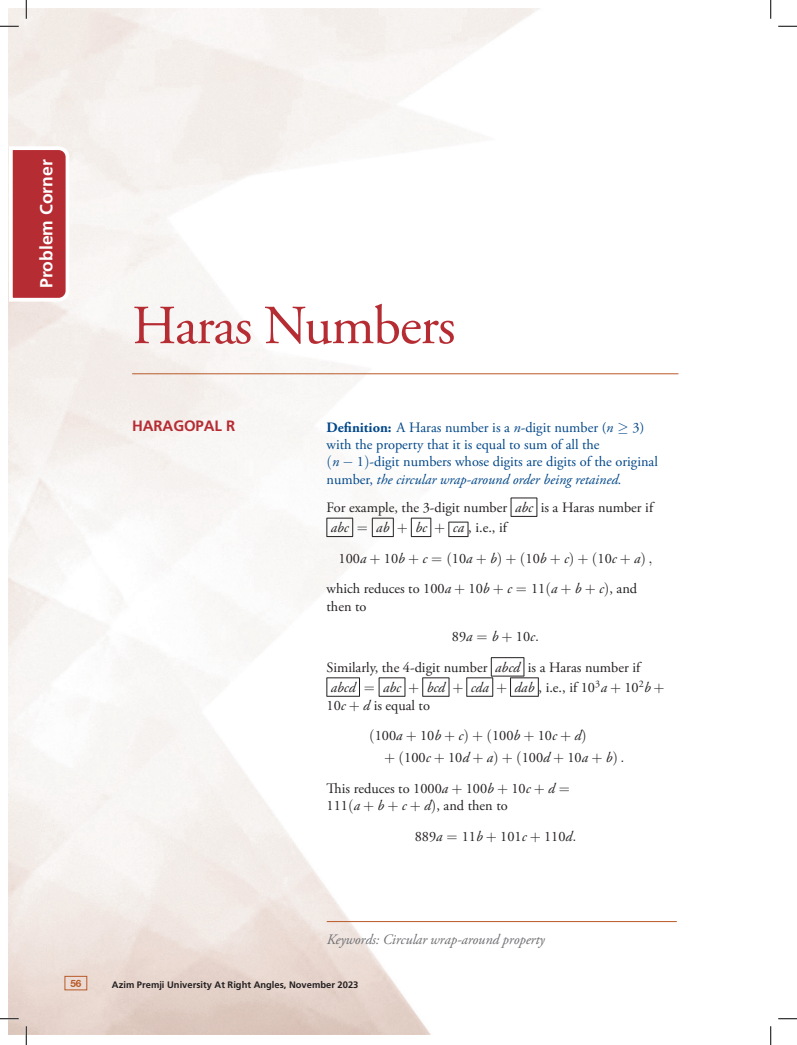
<style>
.page{position:relative;width:797px;height:1045px;background:#fff}
.page>*{position:absolute;margin:0;border:0;box-sizing:border-box;transform-origin:0 0}
.t1{font:55px "Adobe Garamond Pro";letter-spacing:-.02em;color:#b62c33}
.t2{font:700 17.5px "Frutiger LT Std";color:#fff}
.t3{font:700 15px "Frutiger LT Std";letter-spacing:-.01em;color:#b62c33}
.t4{font:14.38px/17.4px "Adobe Garamond Pro";color:#231f20}
.t5{font:14.38px/17.4px "Adobe Garamond Pro";color:#004789}
.t6{font:14.38px "CMR10";color:#231f20}
.t7{font:italic 14.38px "Adobe Garamond Pro";letter-spacing:-.01em;color:#6c6d70}
.t8{font:700 10px "Helvetica Neue CE";color:#b95929}
.t9{font:700 9.38px "Frutiger LT Std";color:#231f20}
.s1{font-weight:700}
.s2{font-style:italic}
.s3{font-family:"CMSY10"}
.s4{font-family:"CMR10"}
.s5{font-family:"Adobe Garamond Pro"}
.s6{font-family:"Adobe Garamond Pro";font-style:italic}
.s7{font-family:"CMMI10"}
</style>
<div class="page">
<div style="left:65px;top:976px;width:22px;height:14px;border:1px solid #b95929"></div>
<svg style="left:9px;top:144px;width:62px;height:159px"></svg>
<svg style="left:511px;top:498px;width:26px;height:19px"></svg>
<svg style="left:326px;top:518px;width:27px;height:19px"></svg>
<svg style="left:372px;top:518px;width:22px;height:19px"></svg>
<svg style="left:411px;top:518px;width:20px;height:19px"></svg>
<svg style="left:448px;top:522px;width:21px;height:15px"></svg>
<hr style="left:491px;top:657px;width:33px;height:1px;background:#231f20">
<hr style="left:491px;top:676px;width:33px;height:1px;background:#231f20">
<hr style="left:326px;top:677px;width:34px;height:1px;background:#231f20">
<svg style="left:326px;top:678px;width:1px;height:18px"></svg>
<svg style="left:359px;top:678px;width:1px;height:18px"></svg>
<hr style="left:326px;top:696px;width:34px;height:1px;background:#231f20">
<svg style="left:379px;top:677px;width:27px;height:20px"></svg>
<svg style="left:422px;top:677px;width:28px;height:20px"></svg>
<svg style="left:466px;top:657px;width:27px;height:40px"></svg>
<svg style="left:510px;top:657px;width:29px;height:40px"></svg>
<hr style="left:132px;top:373px;width:546px;height:1px;background:#b95929">
<hr style="left:327px;top:921px;width:349px;height:1px;background:#b95929">
<svg style="left:0;top:25px;width:19px;height:2px"></svg>
<svg style="left:778px;top:25px;width:19px;height:2px"></svg>
<svg style="left:0;top:1018px;width:19px;height:1px"></svg>
<svg style="left:778px;top:1018px;width:19px;height:1px"></svg>
<svg style="left:25px;top:0;width:2px;height:19px"></svg>
<svg style="left:25px;top:1026px;width:2px;height:19px"></svg>
<svg style="left:770px;top:0;width:1px;height:19px"></svg>
<svg style="left:770px;top:1026px;width:1px;height:19px"></svg>
<p class="t2" style="left:36px;top:288px;width:130px;rotate:-90deg">Problem Corner</p>
<h1 class="t1" style="left:132px;top:293px;width:325px">Haras Numbers</h1>
<p class="t3" style="left:132px;top:417px;width:104px">HARAGOPAL R</p>
<p class="t5" style="left:326px;top:419px;width:333px"><span class="s1">Definition:</span> A Haras number is a <span class="s2">n</span>-digit number (<span class="s2">n</span> <span class="s3">≥</span> 3) with the property that it is equal to sum of all the<br><span class="s4">(</span><span class="s2">n</span> <span class="s3">−</span> 1<span class="s4">)</span>-digit numbers whose digits are digits of the original number, <span class="s2">the circular wrap-around order being retained.</span></p>
<p class="t4" style="left:326px;top:498px;width:328px;line-height:20.2px">For example, the 3-digit number <span class="s2">abc</span> is a Haras number if <span class="s2">abc</span> <span class="s4">=</span> <span class="s2">ab</span> <span class="s4">+</span> <span class="s2">bc</span> <span class="s4">+</span> <span class="s2">ca</span> , i.e., if</p>
<p class="t6" style="left:338px;top:552px;width:315px"><span class="s5">100</span><span class="s6">a</span> + <span class="s5">10</span><span class="s6">b</span> + <span class="s6">c</span> = (<span class="s5">10</span><span class="s6">a</span> + <span class="s6">b</span>)+(<span class="s5">10</span><span class="s6">b</span> + <span class="s6">c</span>)+(<span class="s5">10</span><span class="s6">c</span> + <span class="s6">a</span>)<span class="s7">,</span></p>
<p class="t4" style="left:326px;top:580px;width:312px">which reduces to 100<span class="s2">a</span> <span class="s4">+</span> 10<span class="s2">b</span> <span class="s4">+</span> <span class="s2">c</span> <span class="s4">=</span> 11<span class="s4">(</span><span class="s2">a</span> <span class="s4">+</span> <span class="s2">b</span> <span class="s4">+</span> <span class="s2">c</span><span class="s4">)</span>, and then to</p>
<p class="t4" style="left:326px;top:622px;width:315px;line-height:30.5px;text-indent:125px">89<span class="s2">a</span> <span class="s4">=</span> <span class="s2">b</span> <span class="s4">+</span> 10<span class="s2">c</span><span class="s7">.<br></span>Similarly, the 4-digit number <span class="s2">abcd</span> is a Haras number if</p>
<p class="t4" style="left:326px;top:679px;width:339px"><span class="s2">abcd</span> <span class="s4">=</span> <span class="s2">abc</span> <span class="s4">+</span> <span class="s2">bcd</span> <span class="s4">+</span> <span class="s2">cda</span> <span class="s4">+</span> <span class="s2">dab</span> , i.e., if 10<sup>3</sup><span class="s2">a</span> <span class="s4">+</span> 10<sup>2</sup><span class="s2">b</span> <span class="s4">+<br></span>10<span class="s2">c</span> <span class="s4">+</span> <span class="s2">d</span> is equal to</p>
<p class="t4" style="left:369px;top:727px;width:219px"><span class="s4">(</span>100<span class="s2">a</span> <span class="s4">+</span> 10<span class="s2">b</span> <span class="s4">+</span> <span class="s2">c</span><span class="s4">) + (</span>100<span class="s2">b</span> <span class="s4">+</span> 10<span class="s2">c</span> <span class="s4">+</span> <span class="s2">d</span><span class="s4">)</span></p>
<p class="t6" style="left:384px;top:751px;width:241px">+ (<span class="s5">100</span><span class="s6">c</span> + <span class="s5">10</span><span class="s6">d</span> + <span class="s6">a</span>) + (<span class="s5">100</span><span class="s6">d</span> + <span class="s5">10</span><span class="s6">a</span> + <span class="s6">b</span>) <span class="s7">.</span></p>
<p class="t4" style="left:326px;top:780px;width:245px">This reduces to 1000<span class="s2">a</span> <span class="s4">+</span> 100<span class="s2">b</span> <span class="s4">+</span> 10<span class="s2">c</span> <span class="s4">+</span> <span class="s2">d</span> <span class="s4">=<br></span>111<span class="s4">(</span><span class="s2">a</span> <span class="s4">+</span> <span class="s2">b</span> <span class="s4">+</span> <span class="s2">c</span> <span class="s4">+</span> <span class="s2">d</span><span class="s4">)</span>, and then to</p>
<p class="t4" style="left:415px;top:828px;width:163px">889<span class="s2">a</span> <span class="s4">=</span> 11<span class="s2">b</span> <span class="s4">+</span> 101<span class="s2">c</span> <span class="s4">+</span> 110<span class="s2">d</span><span class="s7">.</span></p>
<p class="t7" style="left:327px;top:930px;width:219px">Keywords: Circular wrap-around property</p>
<p class="t8" style="left:70px;top:977px;width:13px">56</p>
<p class="t9" style="left:112px;top:979px;width:248px">Azim Premji University At Right Angles, November 2023</p>
</div>
